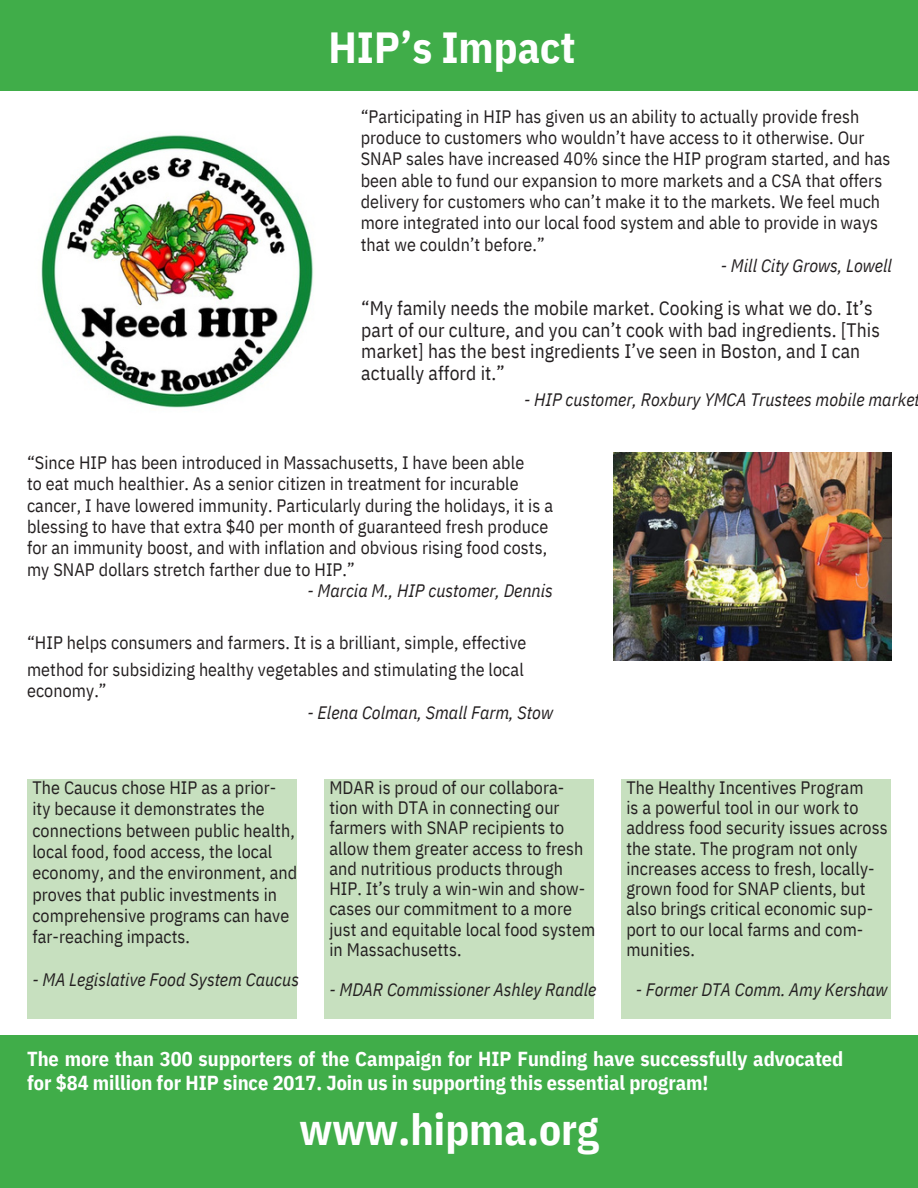
<style>
.page{position:relative;width:918px;height:1188px;background:#fff}
.page>*{position:absolute;margin:0;border:0;box-sizing:border-box;transform-origin:0 0}
.t1{font:700 43.5px "IBM Plex Sans Cond";color:#fff}
.t2{font:700 20.25px/23.7px "IBM Plex Sans Cond";color:#fff}
.t3{font:19.5px/21.3px "IBM Plex Sans Cond";letter-spacing:.005em;color:#231f20}
.t4{font:18px/21.3px "IBM Plex Sans Cond";letter-spacing:.005em;color:#231f20}
.t5{font:italic 18px "IBM Plex Sans Cond";color:#231f20}
</style>
<div class="page">
<img style="left:41px;top:135px;width:273px;height:273px">
<div style="left:27px;top:779px;width:270px;height:239px;background:#c7e0bf"></div>
<div style="left:324px;top:779px;width:270px;height:239px;background:#c7e0bf"></div>
<div style="left:0;top:1035px;width:918px;height:153px;background:#40ad49"></div>
<div style="left:0;top:0;width:918px;height:91px;background:#40ad49"></div>
<div style="left:621px;top:779px;width:270px;height:239px;background:#c7e0bf"></div>
<img style="left:614px;top:452px;width:278px;height:208px">
<p class="t1" style="left:328px;top:18px;width:248px">HIP’s Impact</p>
<p class="t4" style="left:361px;top:105px;width:531px">“Participating in HIP has given us an ability to actually provide fresh produce to customers who wouldn’t have access to it otherwise. Our SNAP sales have increased 40% since the HIP program started, and has been able to fund our expansion to more markets and a CSA that offers delivery for customers who can’t make it to the markets. We feel much more integrated into our local food system and able to provide in ways that we couldn’t before.”</p>
<p class="t5" style="left:721px;top:254px;width:173px">- Mill City Grows, Lowell</p>
<h1 class="t3" style="left:361px;top:297px;width:520px">“My family needs the mobile market. Cooking is what we do. It’s part of our culture, and you can’t cook with bad ingredients. [This market] has the best ingredients I’ve seen in Boston, and I can actually afford it.”</h1>
<p class="t5" style="left:524px;top:388px;width:397px">- HIP customer, Roxbury YMCA Trustees mobile market</p>
<h3 class="t4" style="left:27px;top:451px;width:499px">“Since HIP has been introduced in Massachusetts, I have been able</h3>
<p class="t4" style="left:27px;top:473px;width:528px">to eat much healthier. As a senior citizen in treatment for incurable cancer, I have lowered immunity. Particularly during the holidays, it is a blessing to have that extra $40 per month of guaranteed fresh produce for an immunity boost, and with inflation and obvious rising food costs, my SNAP dollars stretch farther due to HIP.”</p>
<p class="t5" style="left:308px;top:579px;width:247px">- Marcia M., HIP customer, Dennis</p>
<p class="t4" style="left:27px;top:631px;width:501px">“HIP helps consumers and farmers. It is a brilliant, simple, effective</p>
<p class="t4" style="left:27px;top:658px;width:498px">method for subsidizing healthy vegetables and stimulating the local</p>
<p class="t4" style="left:27px;top:680px;width:81px">economy.”</p>
<p class="t5" style="left:308px;top:700px;width:247px">- Elena Colman, Small Farm, Stow</p>
<p class="t4" style="left:32px;top:776px;width:245px">The Caucus chose HIP as a prior-</p>
<p class="t4" style="left:32px;top:798px;width:266px">ity because it demonstrates the connections between public health, local food, food access, the local economy, and the environment, and proves that public investments in comprehensive programs can have far-reaching impacts.</p>
<p class="t5" style="left:32px;top:968px;width:268px">- MA Legislative Food System Caucus</p>
<p class="t4" style="left:329px;top:776px;width:236px">MDAR is proud of our collabora-</p>
<p class="t4" style="left:329px;top:797px;width:255px;line-height:20.2px">tion with DTA in connecting our farmers with SNAP recipients to allow them greater access to fresh and nutritious products through</p>
<p class="t4" style="left:329px;top:878px;width:267px;line-height:20.2px">HIP. It’s truly a win-win and show&shy;cases our commitment to a more just and equitable local food system in Massachusetts.</p>
<p class="t5" style="left:329px;top:978px;width:269px">- MDAR Commissioner Ashley Randle</p>
<p class="t4" style="left:626px;top:776px;width:239px">The Healthy Incentives Program</p>
<p class="t4" style="left:626px;top:797px;width:263px;line-height:20.2px">is a powerful tool in our work to address food security issues across the state. The program not only increases access to fresh, locally&shy;grown food for SNAP clients, but also brings critical economic sup&shy;port to our local farms and com&shy;munities.</p>
<p class="t5" style="left:636px;top:978px;width:253px">- Former DTA Comm. Amy Kershaw</p>
<p class="t2" style="left:27px;top:1046px;width:818px">The more than 300 supporters of the Campaign for HIP Funding have successfully advocated for $84 million for HIP since 2017. Join us in supporting this essential program!</p>
<p class="t1" style="left:299px;top:1100px;width:301px">www.hipma.org</p>
</div>
